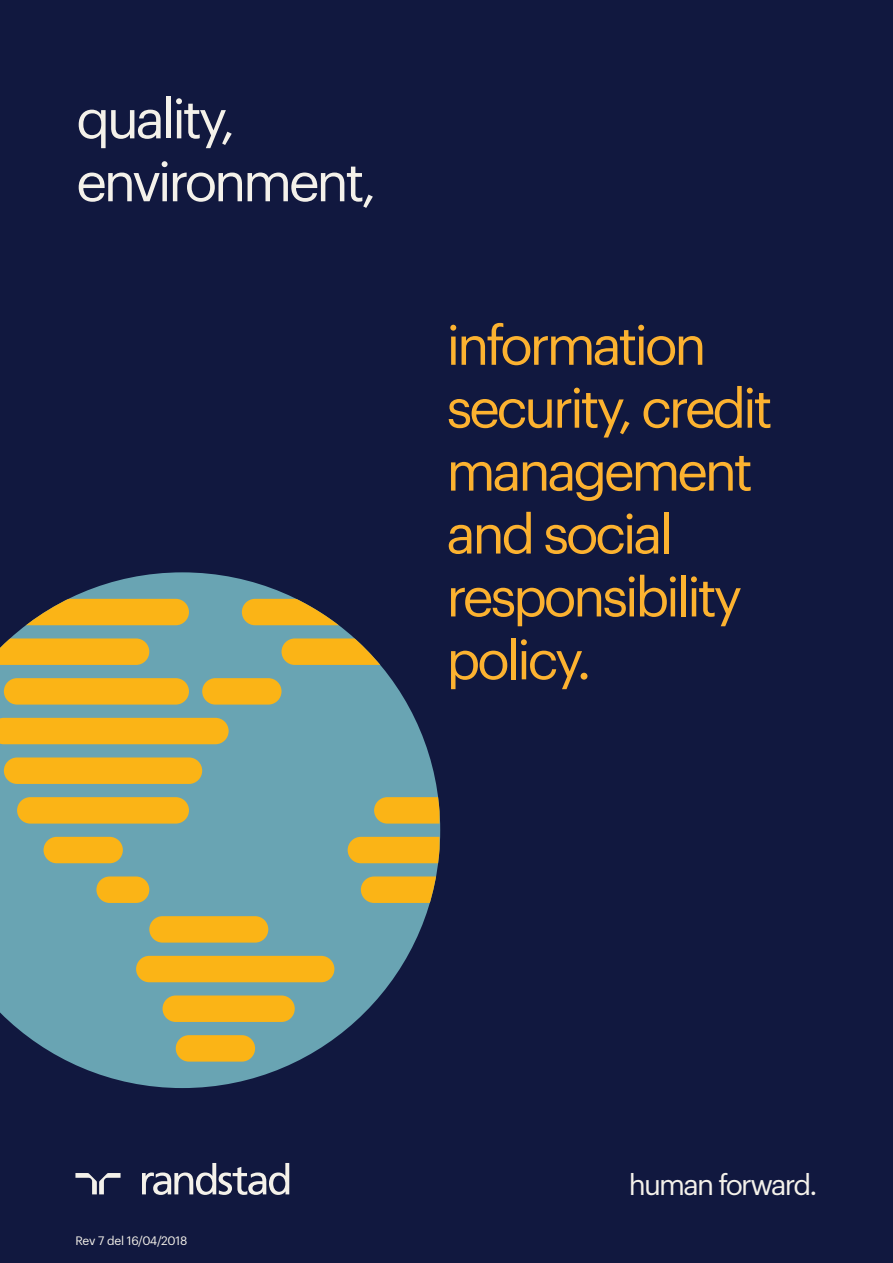
<style>
.page{position:relative;width:893px;height:1263px;background:#11183f}
.page>*{position:absolute;margin:0;border:0;box-sizing:border-box;transform-origin:0 0}
.t1{font:54px/62.8px "Graphik LCG";letter-spacing:-.06em;color:#fcb230}
.t2{font:54px/62.8px "Graphik LCG";letter-spacing:-.06em;color:#f4f1ea}
.t3{font:28.5px "Graphik LCG";letter-spacing:-.06em;color:#f4f1ea}
.t4{font:12px "Graphik LCG";letter-spacing:-.02em;color:#f4f1ea}
</style>
<div class="page">
<svg style="left:75px;top:1163px;width:214px;height:32px"></svg>
<svg style="left:0;top:572px;width:440px;height:516px;fill:#69a4b3"></svg>
<svg style="left:7px;top:599px;width:182px;height:26px;fill:#fbb416"></svg>
<svg style="left:0;top:638px;width:149px;height:27px;background:#f2b11c"></svg>
<div style="left:4px;top:678px;width:185px;height:27px;background:#fbb416;border-radius:13px"></div>
<div style="left:0;top:718px;width:229px;height:26px;background:#fbb416"></div>
<div style="left:4px;top:757px;width:198px;height:27px;background:#fbb416;border-radius:13px"></div>
<div style="left:17px;top:797px;width:172px;height:27px;background:#fbb416;border-radius:13px"></div>
<div style="left:44px;top:837px;width:79px;height:26px;background:#fbb416;border-radius:13px"></div>
<div style="left:149px;top:916px;width:119px;height:26px;background:#fbb416;border-radius:13px"></div>
<div style="left:136px;top:956px;width:198px;height:26px;background:#fbb416;border-radius:13px"></div>
<div style="left:163px;top:995px;width:132px;height:27px;background:#fbb416;border-radius:13px"></div>
<div style="left:176px;top:1035px;width:79px;height:26px;background:#fbb416;border-radius:13px"></div>
<div style="left:96px;top:876px;width:53px;height:27px;background:#fbb416;border-radius:13px"></div>
<div style="left:202px;top:678px;width:80px;height:27px;background:#fbb416;border-radius:13px"></div>
<svg style="left:242px;top:599px;width:134px;height:26px;fill:#fbb416"></svg>
<svg style="left:282px;top:638px;width:135px;height:27px;fill:#fbb416"></svg>
<svg style="left:374px;top:797px;width:65px;height:27px;background:#f1b220"></svg>
<div style="left:348px;top:837px;width:91px;height:26px;background:#fbb416"></div>
<svg style="left:361px;top:876px;width:78px;height:27px;background:#e1a721"></svg>
<p class="t2" style="left:76px;top:83px;width:302px">quality, environment,</p>
<p class="t1" style="left:446px;top:309px;width:328px">information security, credit management and social responsibility policy.</p>
<p class="t4" style="left:75px;top:1232px;width:113px">Rev 7 del 16/04/2018</p>
<p class="t3" style="left:629px;top:1163px;width:190px">human forward.</p>
</div>
